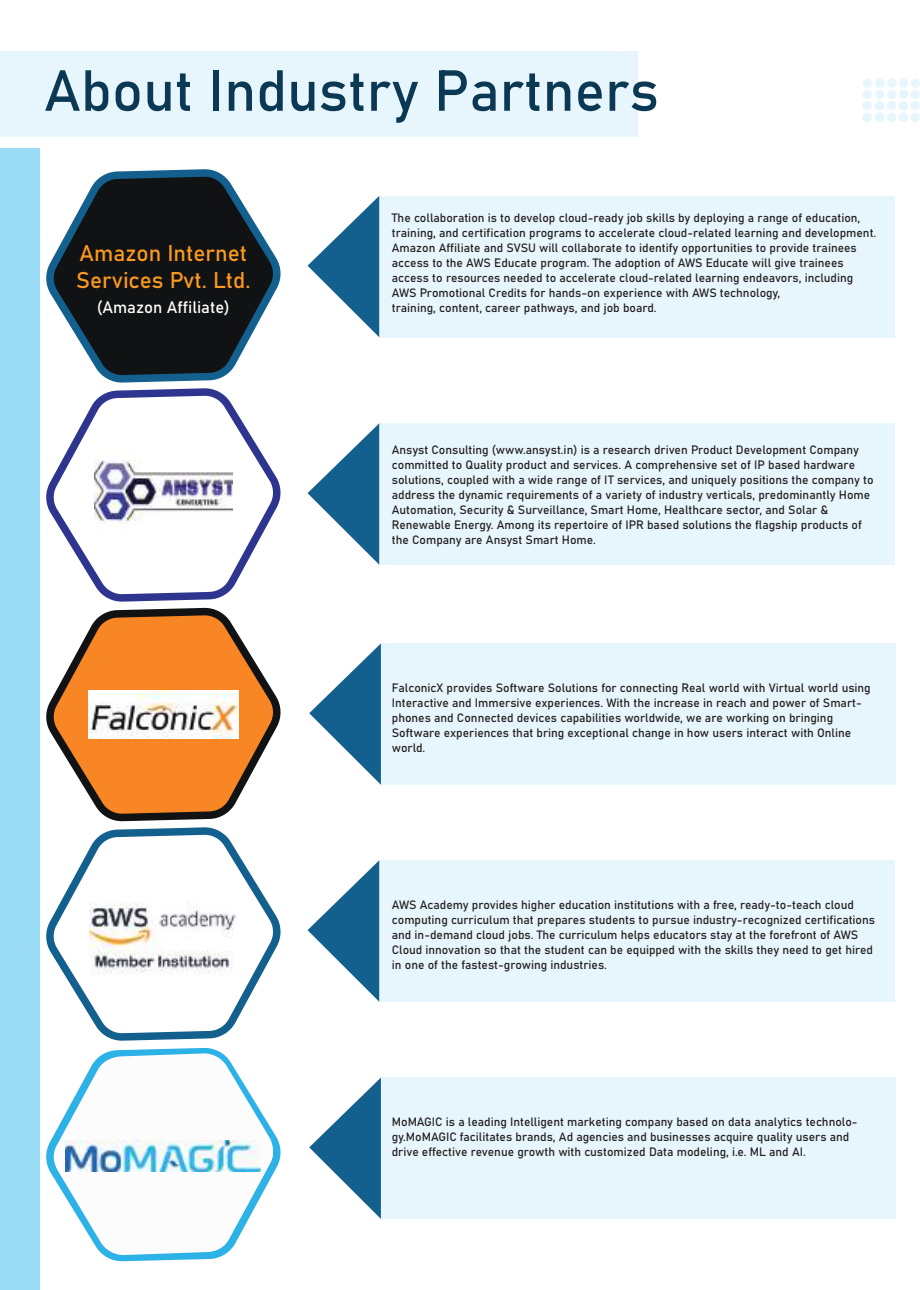
<style>
.page{position:relative;width:920px;height:1290px;background:#fff}
.page>*{position:absolute;margin:0;border:0;box-sizing:border-box;transform-origin:0 0}
.t1{font:57px "Bahnschrift 400 100";color:#0b3953}
.t2{font:22.5px/27px "Bahnschrift 400 100";color:#fb9921}
.t3{font:16.5px "Bahnschrift 400 100";color:#fff}
.t4{font:12px/15px "Bahnschrift 400 100";color:#241f1f}
</style>
<div class="page">
<div style="left:0;top:149px;width:39px;height:1141px;background:#9adbf6"></div>
<div style="left:0;top:52px;width:637px;height:85px;background:#e6f6fc"></div>
<div style="left:863px;top:78px;width:9px;height:10px;background:#e6f6fc;border-radius:50%"></div>
<svg style="left:875px;top:78px;width:10px;height:10px"></svg>
<svg style="left:887px;top:78px;width:10px;height:10px"></svg>
<div style="left:899px;top:78px;width:9px;height:10px;background:#e6f6fc;border-radius:50%"></div>
<svg style="left:910px;top:78px;width:10px;height:10px"></svg>
<div style="left:863px;top:90px;width:9px;height:9px;background:#e6f6fc;border-radius:50%"></div>
<div style="left:875px;top:90px;width:10px;height:9px;background:#e6f6fc;border-radius:50%"></div>
<div style="left:887px;top:90px;width:10px;height:9px;background:#e6f6fc;border-radius:50%"></div>
<div style="left:899px;top:90px;width:9px;height:9px;background:#e6f6fc;border-radius:50%"></div>
<div style="left:910px;top:90px;width:10px;height:9px;background:#e6f6fc;border-radius:50%"></div>
<div style="left:862px;top:101px;width:10px;height:9px;background:#e6f6fc;border-radius:50%"></div>
<div style="left:875px;top:101px;width:9px;height:9px;background:#e6f6fc;border-radius:50%"></div>
<div style="left:887px;top:101px;width:9px;height:9px;background:#e6f6fc;border-radius:50%"></div>
<div style="left:898px;top:101px;width:10px;height:9px;background:#e6f6fc;border-radius:50%"></div>
<div style="left:910px;top:101px;width:10px;height:9px;background:#e6f6fc;border-radius:50%"></div>
<div style="left:862px;top:113px;width:10px;height:9px;background:#e6f6fc;border-radius:50%"></div>
<div style="left:875px;top:113px;width:9px;height:9px;background:#e6f6fc;border-radius:50%"></div>
<div style="left:887px;top:113px;width:9px;height:9px;background:#e6f6fc;border-radius:50%"></div>
<div style="left:898px;top:113px;width:10px;height:9px;background:#e6f6fc;border-radius:50%"></div>
<div style="left:910px;top:113px;width:10px;height:9px;background:#e6f6fc;border-radius:50%"></div>
<div style="left:381px;top:643px;width:515px;height:142px;background:#e6f6fc"></div>
<svg style="left:39px;top:165px;width:242px;height:219px"></svg>
<svg style="left:39px;top:384px;width:242px;height:220px"></svg>
<svg style="left:39px;top:604px;width:242px;height:219px"></svg>
<div style="left:379px;top:196px;width:515px;height:141px;background:#e6f6fc"></div>
<svg style="left:308px;top:196px;width:71px;height:141px"></svg>
<div style="left:379px;top:423px;width:515px;height:142px;background:#e6f6fc"></div>
<svg style="left:308px;top:423px;width:71px;height:142px"></svg>
<svg style="left:309px;top:643px;width:72px;height:142px"></svg>
<div style="left:379px;top:860px;width:515px;height:142px;background:#e6f6fc"></div>
<svg style="left:308px;top:860px;width:71px;height:142px"></svg>
<div style="left:381px;top:1077px;width:515px;height:142px;background:#e6f6fc"></div>
<svg style="left:309px;top:1077px;width:72px;height:142px"></svg>
<img style="left:95px;top:425px;width:137px;height:137px">
<img style="left:88px;top:691px;width:150px;height:47px">
<svg style="left:39px;top:823px;width:242px;height:221px"></svg>
<svg style="left:39px;top:1044px;width:242px;height:221px"></svg>
<svg style="left:53px;top:1053px;width:221px;height:202px"></svg>
<img style="left:89px;top:878px;width:148px;height:118px">
<img style="left:66px;top:1141px;width:195px;height:31px">
<h1 class="t1" style="left:44px;top:47px;width:616px">About Industry Partners</h1>
<h2 class="t2" style="left:76px;top:238px;width:176px">Amazon Internet<br>Services Pvt. Ltd.</h2>
<h3 class="t3" style="left:97px;top:294px;width:135px">(Amazon Affiliate)</h3>
<p class="t4" style="left:392px;top:209px;width:486px">The collaboration is to develop cloud-ready job skills by deploying a range of education, training, and certification programs to accelerate cloud-related learning and development.<br>Amazon Affiliate and SVSU will collaborate to identify opportunities to provide trainees access to the AWS Educate program. The adoption of AWS Educate will give trainees access to resources needed to accelerate cloud-related learning endeavors, including AWS Promotional Credits for hands-on experience with AWS technology,<br>training, content, career pathways, and job board.</p>
<p class="t4" style="left:392px;top:442px;width:483px">Ansyst Consulting (www.ansyst.in) is a research driven Product Development Company committed to Quality product and services. A comprehensive set of IP based hardware solutions, coupled with a wide range of IT services, and uniquely positions the company to address the dynamic requirements of a variety of industry verticals, predominantly Home Automation, Security &amp; Surveillance, Smart Home, Healthcare sector, and Solar &amp; Renewable Energy. Among its repertoire of IPR based solutions the flagship products of the Company are Ansyst Smart Home.</p>
<p class="t4" style="left:392px;top:680px;width:480px">FalconicX provides Software Solutions for connecting Real world with Virtual world using Interactive and Immersive experiences. With the increase in reach and power of Smart&shy;phones and Connected devices capabilities worldwide, we are working on bringing Software experiences that bring exceptional change in how users interact with Online world.</p>
<p class="t4" style="left:392px;top:897px;width:485px">AWS Academy provides higher education institutions with a free, ready-to-teach cloud computing curriculum that prepares students to pursue industry-recognized certifications and in-demand cloud jobs. The curriculum helps educators stay at the forefront of AWS Cloud innovation so that the student can be equipped with the skills they need to get hired in one of the fastest-growing industries.</p>
<p class="t4" style="left:392px;top:1114px;width:467px">MoMAGIC is a leading Intelligent marketing company based on data analytics technolo&shy;gy.MoMAGIC facilitates brands, Ad agencies and businesses acquire quality users and drive effective revenue growth with customized Data modeling, i.e. ML and AI.</p>
</div>
